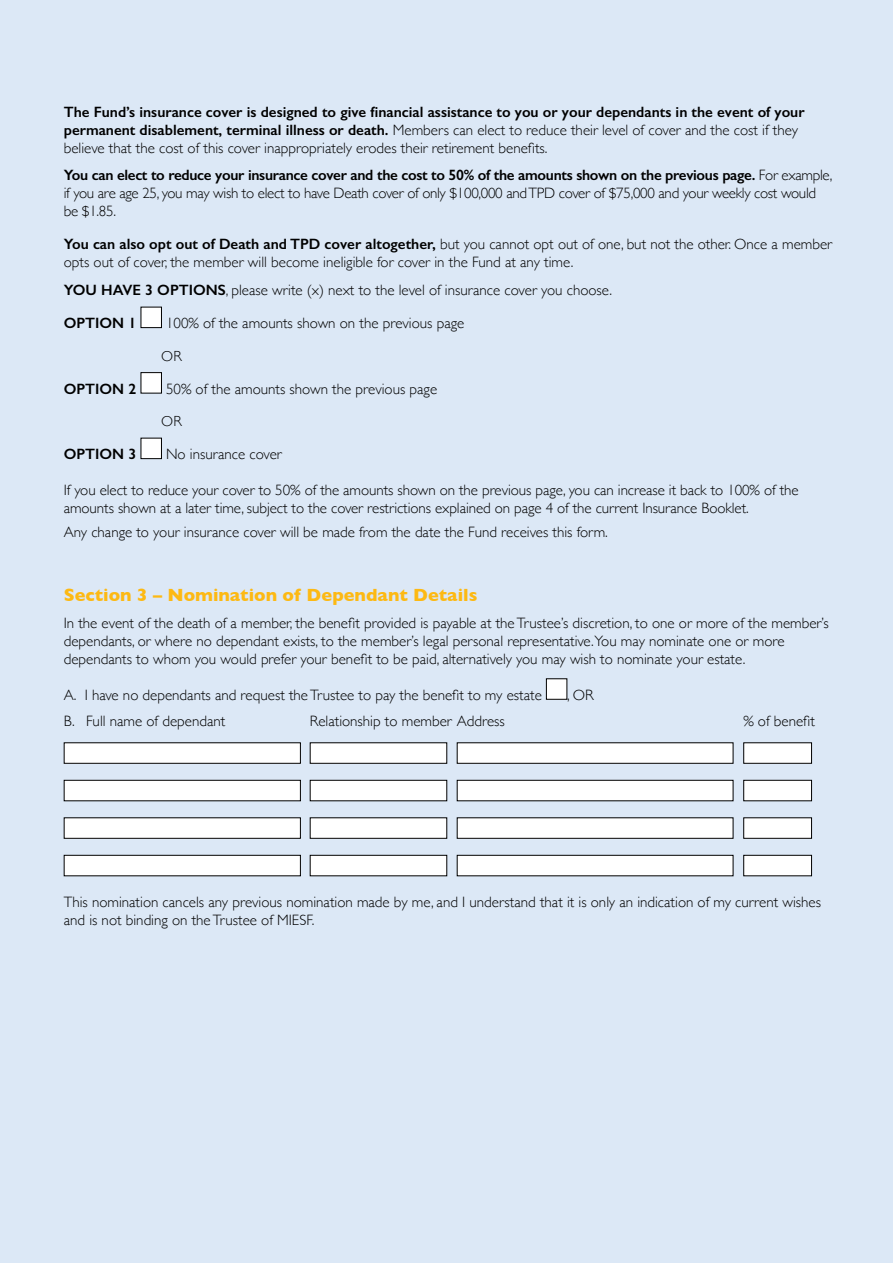
<style>
.page{position:relative;width:893px;height:1263px;background:#dce8f6}
.page>*{position:absolute;margin:0;border:0;box-sizing:border-box;transform-origin:0 0}
.t1{font:700 18px "Gill Sans";color:#fdb913}
.t2{font:300 15px/18px "Gill Sans";color:#000}
.t3{font:600 15px/18px "Gill Sans";color:#000}
.t4{font:300 15px/18px "Gill Sans";letter-spacing:-.02em;color:#000}
.t5{font:300 14.7px "Gill Sans";color:#000}
.s1{font-weight:300}
.s2{font-weight:600}
</style>
<div class="page">
<div style="left:141px;top:307px;width:20px;height:21px;background:#fff"></div>
<div style="left:141px;top:307px;width:21px;height:21px;border:1px solid #000"></div>
<div style="left:141px;top:373px;width:20px;height:20px;background:#fff"></div>
<div style="left:141px;top:372px;width:21px;height:21px;border:1px solid #000"></div>
<div style="left:141px;top:438px;width:20px;height:21px;background:#fff"></div>
<div style="left:141px;top:438px;width:21px;height:21px;border:1px solid #000"></div>
<div style="left:546px;top:679px;width:21px;height:20px;background:#fff"></div>
<div style="left:546px;top:678px;width:21px;height:22px;border:1px solid #000"></div>
<div style="left:64px;top:743px;width:236px;height:20px;background:#fff"></div>
<div style="left:64px;top:742px;width:237px;height:22px;border:1px solid #000"></div>
<div style="left:310px;top:743px;width:137px;height:20px;background:#fff"></div>
<div style="left:310px;top:742px;width:137px;height:22px;border:1px solid #000"></div>
<div style="left:457px;top:743px;width:276px;height:20px;background:#fff"></div>
<div style="left:457px;top:742px;width:276px;height:22px;border:1px solid #000"></div>
<div style="left:744px;top:743px;width:67px;height:20px;background:#fff"></div>
<div style="left:743px;top:742px;width:69px;height:22px;border:1px solid #000"></div>
<div style="left:64px;top:780px;width:236px;height:21px;background:#fff"></div>
<div style="left:64px;top:780px;width:237px;height:21px;border:1px solid #000"></div>
<div style="left:310px;top:780px;width:137px;height:21px;background:#fff"></div>
<div style="left:310px;top:780px;width:137px;height:21px;border:1px solid #000"></div>
<div style="left:457px;top:780px;width:276px;height:21px;background:#fff"></div>
<div style="left:457px;top:780px;width:276px;height:21px;border:1px solid #000"></div>
<div style="left:744px;top:780px;width:67px;height:21px;background:#fff"></div>
<div style="left:743px;top:780px;width:69px;height:21px;border:1px solid #000"></div>
<div style="left:64px;top:818px;width:236px;height:20px;background:#fff"></div>
<div style="left:64px;top:817px;width:237px;height:22px;border:1px solid #000"></div>
<div style="left:310px;top:818px;width:137px;height:20px;background:#fff"></div>
<div style="left:310px;top:817px;width:137px;height:22px;border:1px solid #000"></div>
<div style="left:457px;top:818px;width:276px;height:20px;background:#fff"></div>
<div style="left:457px;top:817px;width:276px;height:22px;border:1px solid #000"></div>
<div style="left:744px;top:818px;width:67px;height:20px;background:#fff"></div>
<div style="left:743px;top:817px;width:69px;height:22px;border:1px solid #000"></div>
<div style="left:64px;top:855px;width:236px;height:21px;background:#fff"></div>
<div style="left:64px;top:855px;width:237px;height:21px;border:1px solid #000"></div>
<div style="left:310px;top:855px;width:137px;height:21px;background:#fff"></div>
<div style="left:310px;top:855px;width:137px;height:21px;border:1px solid #000"></div>
<div style="left:457px;top:855px;width:276px;height:21px;background:#fff"></div>
<div style="left:457px;top:855px;width:276px;height:21px;border:1px solid #000"></div>
<div style="left:744px;top:855px;width:67px;height:21px;background:#fff"></div>
<div style="left:743px;top:855px;width:69px;height:21px;border:1px solid #000"></div>
<p class="t3" style="left:64px;top:103px;width:742px">The Fund’s insurance cover is designed to give financial assistance to you or your dependants in the event of your permanent disablement, terminal illness or death. <span class="s1">Members can elect to reduce their level of cover and the cost if they believe that the cost of this cover inappropriately erodes their retirement benefits.</span></p>
<p class="t4" style="left:64px;top:165px;width:770px"><span class="s2">You can elect to reduce your insurance cover and the cost to 50% of the amounts shown on the previous page.</span> For example, if you are age 25, you may wish to elect to have Death cover of only $100,000 and TPD cover of $75,000 and your weekly cost would be $1.85.</p>
<p class="t2" style="left:64px;top:234px;width:770px"><span class="s2">You can also opt out of Death and TPD cover altogether,</span> but you cannot opt out of one, but not the other. Once a member opts out of cover, the member will become ineligible for cover in the Fund at any time.</p>
<p class="t2" style="left:64px;top:273px;width:550px;line-height:32.7px"><span class="s2">YOU HAVE 3 OPTIONS</span>, please write (x) next to the level of insurance cover you choose.<br><span class="s2">OPTION 1</span></p>
<p class="t2" style="left:166px;top:313px;width:300px">100% of the amounts shown on the previous page</p>
<p class="t5" style="left:161px;top:344px;width:22px">OR</p>
<p class="t3" style="left:64px;top:379px;width:74px">OPTION 2</p>
<p class="t2" style="left:166px;top:379px;width:273px">50% of the amounts shown the previous page</p>
<p class="t5" style="left:161px;top:410px;width:22px">OR</p>
<p class="t3" style="left:64px;top:445px;width:74px">OPTION 3</p>
<p class="t2" style="left:166px;top:444px;width:117px">No insurance cover</p>
<p class="t2" style="left:64px;top:480px;width:736px">If you elect to reduce your cover to 50% of the amounts shown on the previous page, you can increase it back to 100% of the amounts shown at a later time, subject to the cover restrictions explained on page 4 of the current Insurance Booklet.</p>
<p class="t2" style="left:64px;top:522px;width:546px">Any change to your insurance cover will be made from the date the Fund receives this form.</p>
<p class="t1" style="left:64px;top:581px;width:415px">Section 3 – Nomination of Dependant Details</p>
<p class="t2" style="left:64px;top:613px;width:767px">In the event of the death of a member, the benefit provided is payable at the Trustee’s discretion, to one or more of the member’s dependants, or where no dependant exists, to the member’s legal personal representative.You may nominate one or more dependants to whom you would prefer your benefit to be paid, alternatively you may wish to nominate your estate.</p>
<p class="t2" style="left:64px;top:685px;width:480px">A. I have no dependants and request the Trustee to pay the benefit to my estate</p>
<p class="t2" style="left:567px;top:685px;width:28px">, OR</p>
<p class="t2" style="left:64px;top:711px;width:163px">B. Full name of dependant</p>
<p class="t2" style="left:310px;top:711px;width:197px">Relationship to member Address</p>
<p class="t2" style="left:743px;top:711px;width:73px">% of benefit</p>
<p class="t2" style="left:64px;top:892px;width:759px">This nomination cancels any previous nomination made by me, and I understand that it is only an indication of my current wishes and is not binding on the Trustee of MIESF.</p>
</div>
